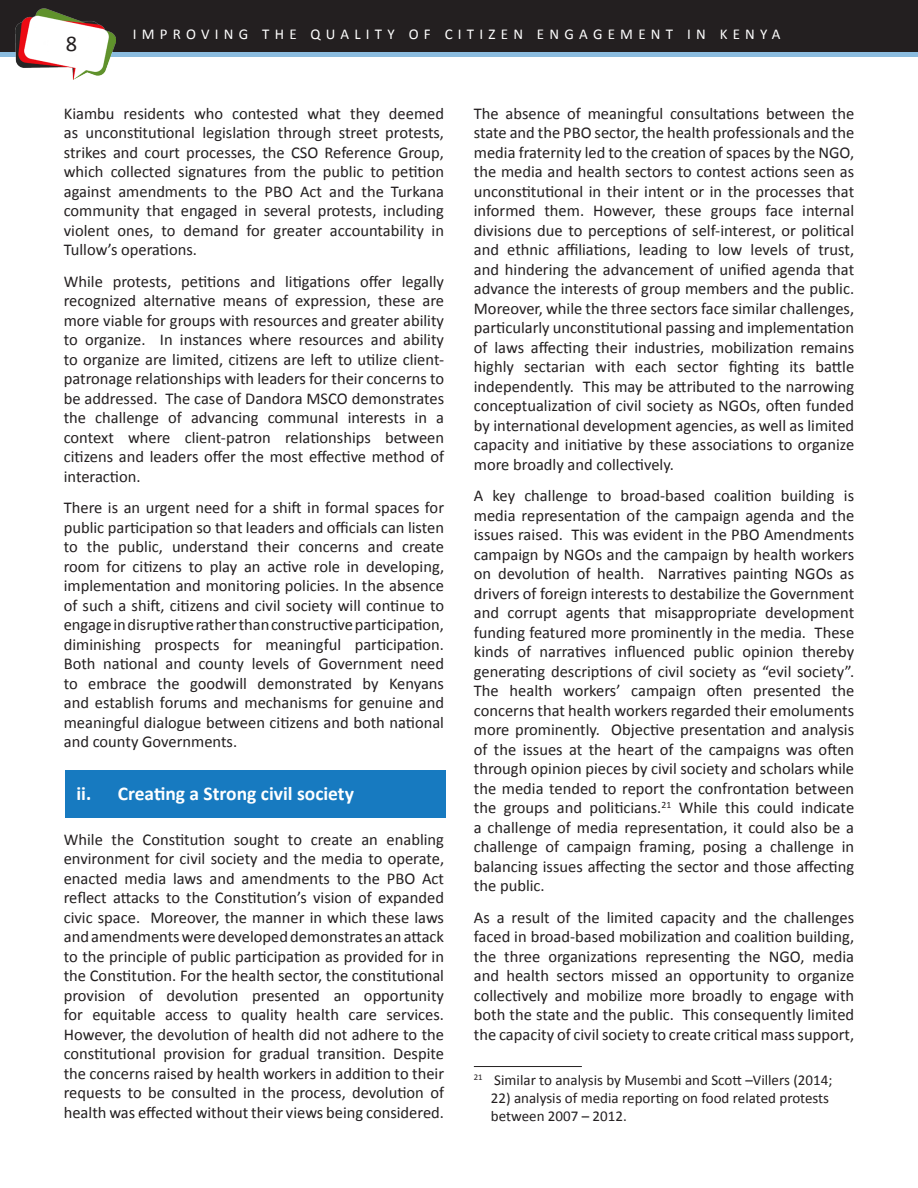
<style>
.page{position:relative;width:918px;height:1188px;background:#fff}
.page>*{position:absolute;margin:0;border:0;box-sizing:border-box;transform-origin:0 0}
.t1{font:22.5px "Calibri";color:#231f20}
.subhead{font:700 19.5px "Calibri";color:#fff}
.t2{font:16.5px/19.5px "Calibri";color:#231f20;text-align:justify}
.Footnote_text{font:15px/18px "Calibri";color:#231f20}
.t3{font:15px "Calibri";letter-spacing:.35em;color:#fff}
</style>
<div class="page">
<div style="left:0;top:49px;width:918px;height:8px;background:#8bbcdf"></div>
<div style="left:0;top:0;width:918px;height:52px;background:#231f20"></div>
<img style="left:16px;top:8px;width:100px;height:71px">
<div style="left:65px;top:770px;width:381px;height:48px;background:#177ac0"></div>
<hr style="left:474px;top:1066px;width:108px;height:1px;background:#231f20">
<h1 class="t1" style="left:66px;top:29px;width:13px">8</h1>
<p class="t3" style="left:133px;top:24px;width:649px">IMPROVING THE QUALITY OF CITIZEN ENGAGEMENT IN KENYA</p>
<p class="t2" style="left:64px;top:104px;width:382px">Kiambu residents who contested what they deemed as unconstitutional legislation through street protests, strikes and court processes, the CSO Reference Group, which collected signatures from the public to petition against amendments to the PBO Act and the Turkana community that engaged in several protests, including violent ones, to demand for greater accountability in Tullow’s operations.</p>
<p class="t2" style="left:64px;top:272px;width:382px">While protests, petitions and litigations offer legally recognized alternative means of expression, these are more viable for groups with resources and greater ability to organize. In instances where resources and ability to organize are limited, citizens are left to utilize client&shy;patronage relationships with leaders for their concerns to be addressed. The case of Dandora MSCO demonstrates the challenge of advancing communal interests in a context where client-patron relationships between citizens and leaders offer the most effective method of interaction.</p>
<p class="t2" style="left:64px;top:498px;width:382px">There is an urgent need for a shift in formal spaces for public participation so that leaders and officials can listen to the public, understand their concerns and create room for citizens to play an active role in developing, implementation and monitoring policies. In the absence of such a shift, citizens and civil society will continue to engage in disruptive rather than constructive participation, diminishing prospects for meaningful participation.<br>Both national and county levels of Government need to embrace the goodwill demonstrated by Kenyans and establish forums and mechanisms for genuine and meaningful dialogue between citizens and both national and county Governments.</p>
<p class="subhead" style="left:77px;top:781px;width:279px">ii. Creating a Strong civil society</p>
<p class="t2" style="left:64px;top:830px;width:382px">While the Constitution sought to create an enabling environment for civil society and the media to operate, enacted media laws and amendments to the PBO Act reflect attacks to the Constitution’s vision of expanded civic space. Moreover, the manner in which these laws and amendments were developed demonstrates an attack to the principle of public participation as provided for in the Constitution. For the health sector, the constitutional provision of devolution presented an opportunity for equitable access to quality health care services.<br>However, the devolution of health did not adhere to the constitutional provision for gradual transition. Despite the concerns raised by health workers in addition to their requests to be consulted in the process, devolution of health was effected without their views being considered.</p>
<p class="t2" style="left:474px;top:104px;width:382px">The absence of meaningful consultations between the state and the PBO sector, the health professionals and the media fraternity led to the creation of spaces by the NGO, the media and health sectors to contest actions seen as unconstitutional in their intent or in the processes that informed them. However, these groups face internal divisions due to perceptions of self-interest, or political and ethnic affiliations, leading to low levels of trust, and hindering the advancement of unified agenda that advance the interests of group members and the public.<br>Moreover, while the three sectors face similar challenges, particularly unconstitutional passing and implementation of laws affecting their industries, mobilization remains highly sectarian with each sector fighting its battle independently. This may be attributed to the narrowing conceptualization of civil society as NGOs, often funded by international development agencies, as well as limited capacity and initiative by these associations to organize more broadly and collectively.</p>
<p class="t2" style="left:474px;top:486px;width:382px">A key challenge to broad-based coalition building is media representation of the campaign agenda and the issues raised. This was evident in the PBO Amendments campaign by NGOs and the campaign by health workers on devolution of health. Narratives painting NGOs as drivers of foreign interests to destabilize the Government and corrupt agents that misappropriate development funding featured more prominently in the media. These kinds of narratives influenced public opinion thereby generating descriptions of civil society as “evil society”.<br>The health workers’ campaign often presented the concerns that health workers regarded their emoluments more prominently. Objective presentation and analysis of the issues at the heart of the campaigns was often through opinion pieces by civil society and scholars while the media tended to report the confrontation between the groups and politicians.<sup>21</sup> While this could indicate a challenge of media representation, it could also be a challenge of campaign framing, posing a challenge in balancing issues affecting the sector and those affecting the public.</p>
<p class="t2" style="left:474px;top:908px;width:382px">As a result of the limited capacity and the challenges faced in broad-based mobilization and coalition building, the three organizations representing the NGO, media and health sectors missed an opportunity to organize collectively and mobilize more broadly to engage with both the state and the public. This consequently limited the capacity of civil society to create critical mass support,</p>
<p class="Footnote_text" style="left:474px;top:1071px;width:360px"><sup>21</sup> Similar to analysis by Musembi and Scott –Villers (2014;</p>
<p class="Footnote_text" style="left:491px;top:1089px;width:340px">22) analysis of media reporting on food related protests between 2007 – 2012.</p>
</div>
